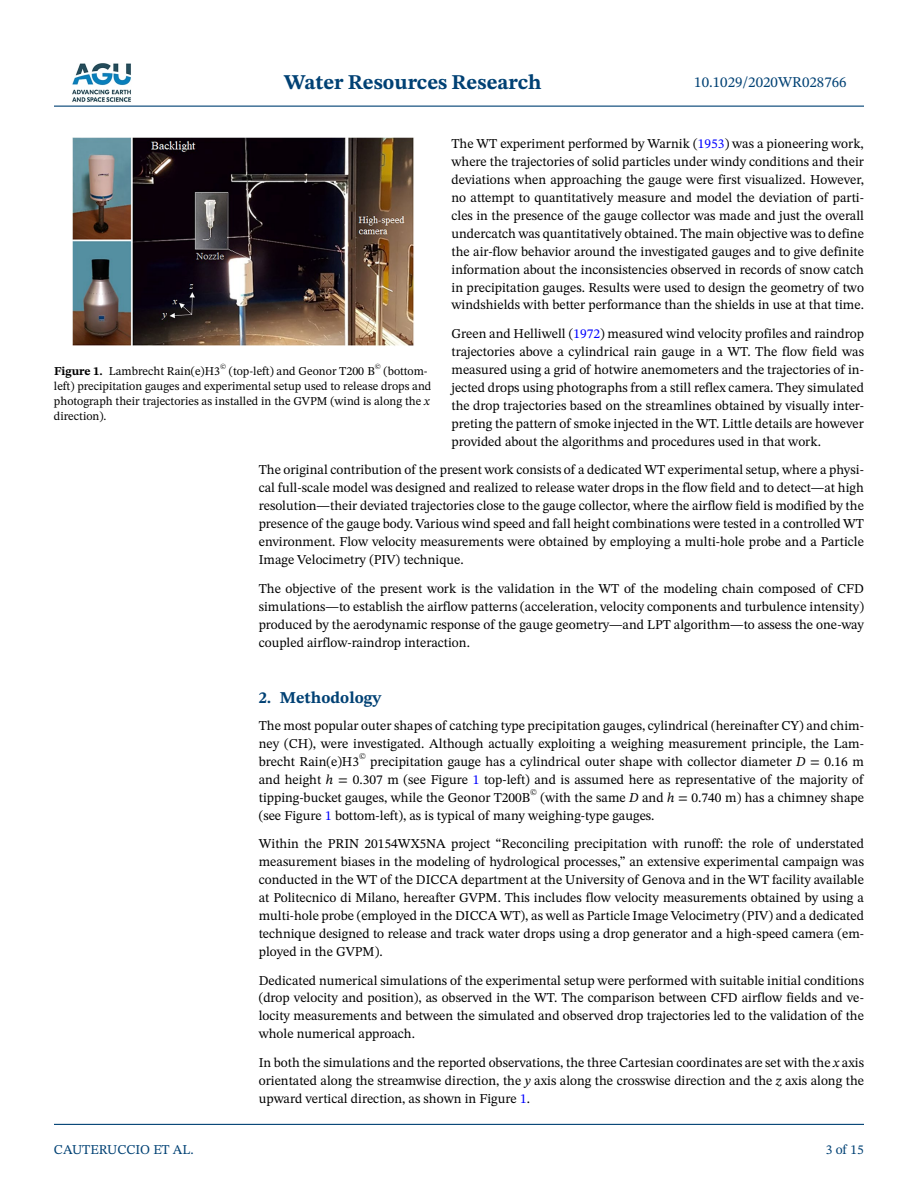
<style>
.page{position:relative;width:918px;height:1188px;background:#fff}
.page>*{position:absolute;margin:0;border:0;box-sizing:border-box;transform-origin:0 0}
.t1{font:700 21px "STIX Two Text";color:#004174}
.t2{font:700 16.5px "STIX Two Text";color:#004174}
.t3{font:15px "STIX Two Text";color:#004174}
.t4{font:13.5px/18px "STIX Two Text";color:#000;text-align:justify}
.t5{font:13.5px "STIX Two Text";color:#004174}
.t6{font:12px/15px "STIX Two Text";color:#000}
.s1{color:#00f}
.s2{font-weight:700}
.s3{font-style:italic}
</style>
<div class="page">
<hr style="left:54px;top:106px;width:810px;height:1px;background:#004174">
<hr style="left:54px;top:1124px;width:810px;height:1px;background:#004174">
<img style="left:72px;top:63px;width:59px;height:39px">
<img style="left:73px;top:137px;width:341px;height:209px">
<h1 class="t1" style="left:284px;top:67px;width:259px">Water Resources Research</h1>
<p class="t3" style="left:694px;top:72px;width:154px">10.1029/2020WR028766</p>
<p class="t4" style="left:452px;top:134px;width:414px">The WT experiment performed by Warnik (<span class="s1">1953</span>) was a pioneering work, where the trajectories of solid particles under windy conditions and their deviations when approaching the gauge were first visualized. However, no attempt to quantitatively measure and model the deviation of parti&shy;cles in the presence of the gauge collector was made and just the overall undercatch was quantitatively obtained. The main objective was to define the air-flow behavior around the investigated gauges and to give definite information about the inconsistencies observed in records of snow catch in precipitation gauges. Results were used to design the geometry of two windshields with better performance than the shields in use at that time.</p>
<p class="t4" style="left:452px;top:324px;width:414px">Green and Helliwell (<span class="s1">1972</span>) measured wind velocity profiles and raindrop trajectories above a cylindrical rain gauge in a WT. The flow field was measured using a grid of hotwire anemometers and the trajectories of in&shy;jected drops using photographs from a still reflex camera. They simulated the drop trajectories based on the streamlines obtained by visually inter&shy;preting the pattern of smoke injected in the WT. Little details are however provided about the algorithms and procedures used in that work.</p>
<p class="t4" style="left:259px;top:461px;width:607px">The original contribution of the present work consists of a dedicated WT experimental setup, where a physi&shy;cal full-scale model was designed and realized to release water drops in the flow field and to detect—at high resolution—their deviated trajectories close to the gauge collector, where the airflow field is modified by the presence of the gauge body. Various wind speed and fall height combinations were tested in a controlled WT environment. Flow velocity measurements were obtained by employing a multi-hole probe and a Particle Image Velocimetry (PIV) technique.</p>
<p class="t4" style="left:259px;top:579px;width:607px">The objective of the present work is the validation in the WT of the modeling chain composed of CFD simulations—to establish the airflow patterns (acceleration, velocity components and turbulence intensity) produced by the aerodynamic response of the gauge geometry—and LPT algorithm—to assess the one-way coupled airflow-raindrop interaction.</p>
<p class="t6" style="left:54px;top:363px;width:379px"><span class="s2">Figure 1.</span> Lambrecht Rain(e)H3<sup>©</sup> (top-left) and Geonor T200 B<sup>©</sup> (bottom&shy;left) precipitation gauges and experimental setup used to release drops and photograph their trajectories as installed in the GVPM (wind is along the <span class="s3">x </span>direction).</p>
<p class="t5" style="left:54px;top:1140px;width:141px">CAUTERUCCIO ET AL.</p>
<p class="t2" style="left:259px;top:685px;width:124px">2. Methodology</p>
<p class="t4" style="left:259px;top:716px;width:607px">The most popular outer shapes of catching type precipitation gauges, cylindrical (hereinafter CY) and chim&shy;ney (CH), were investigated. Although actually exploiting a weighing measurement principle, the Lam&shy;brecht Rain(e)H3<sup>©</sup> precipitation gauge has a cylindrical outer shape with collector diameter <span class="s3">D</span> = 0.16 m and height <span class="s3">h</span> = 0.307 m (see Figure <span class="s1">1</span> top-left) and is assumed here as representative of the majority of tipping-bucket gauges, while the Geonor T200B<sup>©</sup> (with the same <span class="s3">D</span> and <span class="s3">h</span> = 0.740 m) has a chimney shape (see Figure <span class="s1">1</span> bottom-left), as is typical of many weighing-type gauges.</p>
<p class="t4" style="left:259px;top:834px;width:607px">Within the PRIN 20154WX5NA project “Reconciling precipitation with runoff: the role of understated measurement biases in the modeling of hydrological processes,” an extensive experimental campaign was conducted in the WT of the DICCA department at the University of Genova and in the WT facility available at Politecnico di Milano, hereafter GVPM. This includes flow velocity measurements obtained by using a multi-hole probe (employed in the DICCA WT), as well as Particle Image Velocimetry (PIV) and a dedicated technique designed to release and track water drops using a drop generator and a high-speed camera (em&shy;ployed in the GVPM).</p>
<p class="t4" style="left:259px;top:971px;width:607px">Dedicated numerical simulations of the experimental setup were performed with suitable initial conditions (drop velocity and position), as observed in the WT. The comparison between CFD airflow fields and ve&shy;locity measurements and between the simulated and observed drop trajectories led to the validation of the whole numerical approach.</p>
<p class="t4" style="left:259px;top:1053px;width:607px">In both the simulations and the reported observations, the three Cartesian coordinates are set with the <span class="s3">x</span> axis orientated along the streamwise direction, the <span class="s3">y</span> axis along the crosswise direction and the <span class="s3">z</span> axis along the upward vertical direction, as shown in Figure <span class="s1">1</span>.</p>
<p class="t5" style="left:826px;top:1140px;width:40px">3 of 15</p>
</div>
